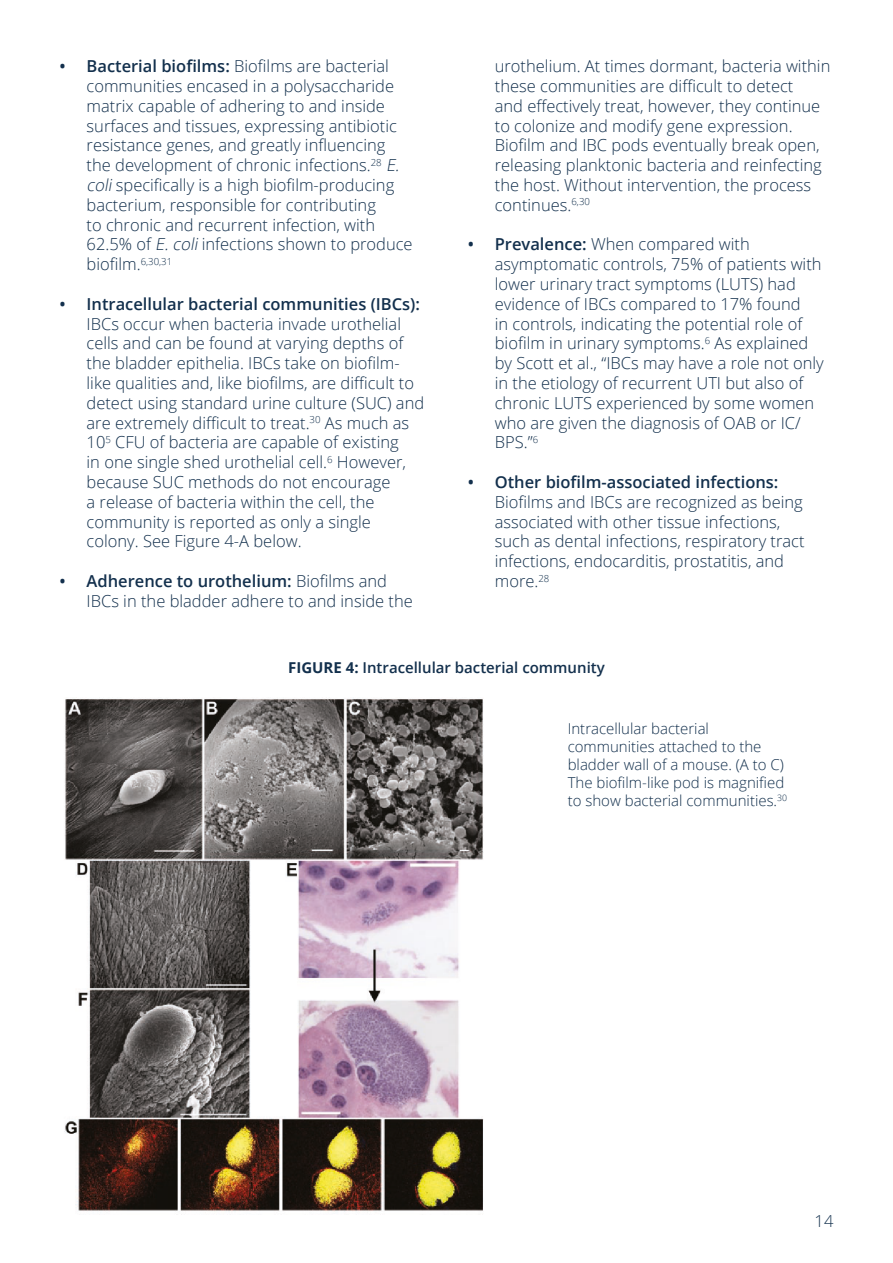
<style>
.page{position:relative;width:893px;height:1263px;background:#fff}
.page>*{position:absolute;margin:0;border:0;box-sizing:border-box;transform-origin:0 0}
.t1{font:300 16.5px/19.8px "Open Sans";color:#13304d}
.t2{font:600 16.5px "Open Sans";color:#13304d}
.t3{font:300 15px/18px "Open Sans";color:#13304d}
.t4{font:600 15px "Open Sans";color:#13304d}
.s1{font-weight:600}
.s2{font-style:italic}
.s3{font-weight:700}
</style>
<div class="page">
<img style="left:64px;top:699px;width:419px;height:513px">
<p class="t1" style="left:87px;top:56px;width:328px;text-indent:-27px"><span class="s1">• Bacterial biofilms:</span> Biofilms are bacterial communities encased in a polysaccharide matrix capable of adhering to and inside surfaces and tissues, expressing antibiotic resistance genes, and greatly influencing the development of chronic infections.<sup>28</sup> <span class="s2">E. coli</span>specifically is a high biofilm-producing bacterium, responsible for contributing<br>to chronic and recurrent infection, with 62.5% of <span class="s2">E.coli</span>infections shown to produce biofilm.<sup>6,30,31</sup></p>
<p class="t2" style="left:60px;top:292px;width:362px">• Intracellular bacterial communities (IBCs):</p>
<p class="t1" style="left:87px;top:313px;width:339px">IBCs occur when bacteria invade urothelial cells and can be found at varying depths of the bladder epithelia. IBCs take on biofilm&shy;like qualities and, like biofilms, are difficult to detect using standard urine culture (SUC) and are extremely difficult to treat.<sup>30</sup> As much as 10<sup>5</sup> CFU of bacteria are capable of existing<br>in one single shed urothelial cell.<sup>6</sup> However, because SUC methods do not encourage<br>a release of bacteria within the cell, the community is reported as only a single colony. See Figure 4-A below.</p>
<p class="t1" style="left:87px;top:571px;width:328px;text-indent:-27px"><span class="s1">• Adherence to urothelium:</span> Biofilms and<br>IBCs in the bladder adhere to and inside the</p>
<p class="t1" style="left:495px;top:56px;width:337px">urothelium. At times dormant, bacteria within these communities are difficult to detect<br>and effectively treat, however, they continue to colonize and modify gene expression.<br>Biofilm and IBC pods eventually break open, releasing planktonic bacteria and reinfecting the host. Without intervention, the process continues.<sup>6,30</sup></p>
<p class="t1" style="left:495px;top:234px;width:331px;text-indent:-27px"><span class="s1">• Prevalence:</span> When compared with asymptomatic controls, 75% of patients with lower urinary tract symptoms (LUTS) had evidence of IBCs compared to 17% found<br>in controls, indicating the potential role of biofilm in urinary symptoms.<sup>6</sup> As explained by Scott et al., “IBCs may have a role not only in the etiology of recurrent UTI but also of chronic LUTS experienced by some women who are given the diagnosis of OAB or IC/ BPS.”<sup>6</sup></p>
<p class="t2" style="left:468px;top:471px;width:312px">• Other biofilm-associated infections:</p>
<p class="t1" style="left:495px;top:491px;width:311px">Biofilms and IBCs are recognized as being associated with other tissue infections, such as dental infections, respiratory tract infections, endocarditis, prostatitis, and more.<sup>28</sup></p>
<p class="t4" style="left:288px;top:657px;width:318px"><span class="s3">FIGURE 4:</span> Intracellular bacterial community</p>
<p class="t3" style="left:568px;top:719px;width:221px">Intracellular bacterial communities attached to the bladder wall of a mouse. (A to C)<br>The biofilm-like pod is magnified to show bacterial communities.<sup>30</sup></p>
<p class="t1" style="left:815px;top:1210px;width:20px">14</p>
</div>
